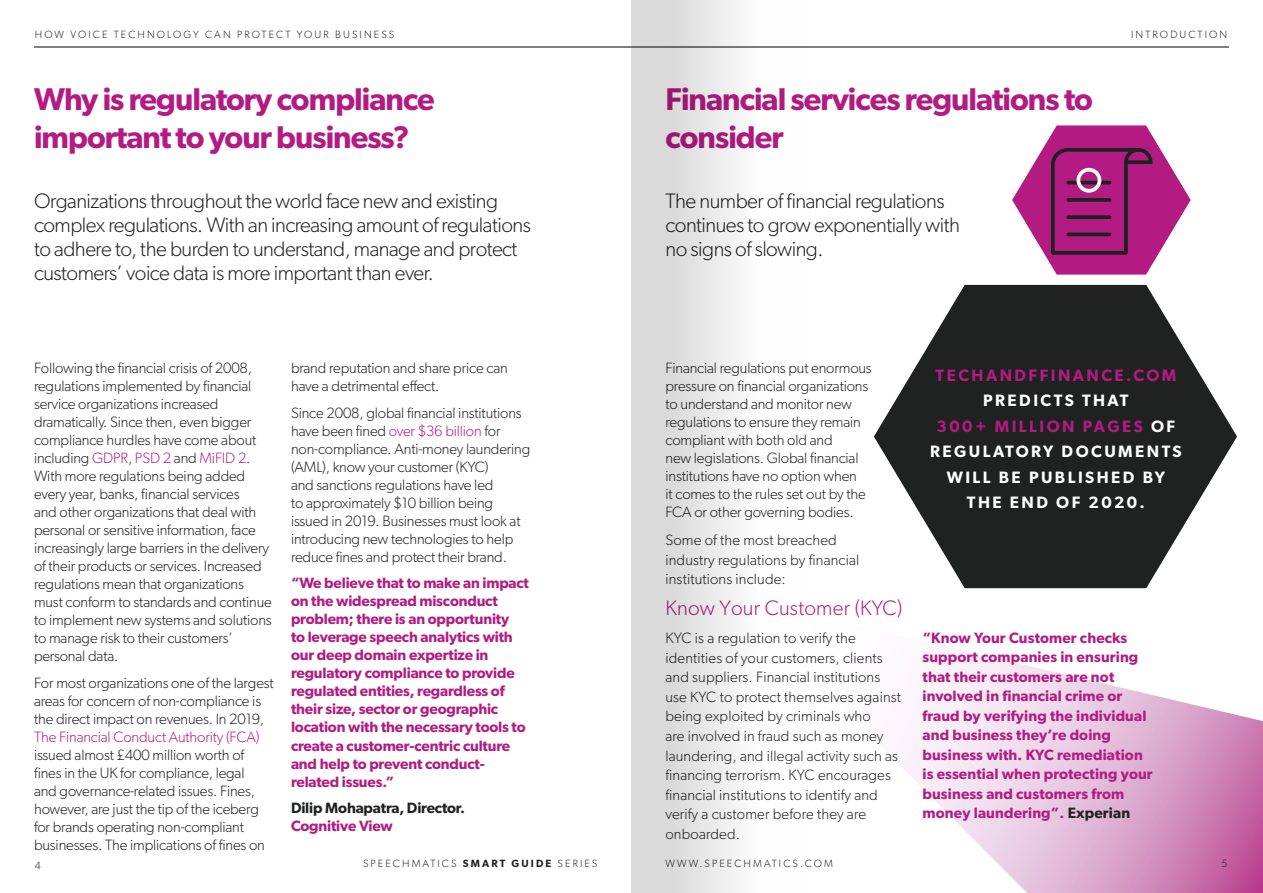
<style>
.page{position:relative;width:1263px;height:893px;background:#fff}
.page>*{position:absolute;margin:0;border:0;box-sizing:border-box;transform-origin:0 0}
.t1{font:600 31.5px/37.8px "Gibson";letter-spacing:-.03em;color:#b31b82}
.t2{font:300 21px/24px "Gibson";letter-spacing:-.025em;color:#202121}
.t3{font:300 21px "Gibson";letter-spacing:.01em;color:#b31b82}
.t4{font:600 16.5px/25.5px "Gibson";letter-spacing:.15em;color:#fff;text-align:center}
.t5{font:600 16.5px "Gibson";letter-spacing:.15em;color:#b31b82}
.t6{font:300 15px/18px "Gibson";letter-spacing:-.01em;color:#202121}
.t7{font:300 15px/19.5px "Gibson";letter-spacing:.01em;color:#202121}
.t8{font:600 15px/18px "Gibson";letter-spacing:-.01em;color:#b31b82}
.t9{font:600 15px/19.5px "Gibson";letter-spacing:.01em;color:#b31b82}
.t10{font:300 15px "Gibson";letter-spacing:-.01em;color:#b31b82}
.t11{font:600 15px "Gibson";letter-spacing:-.01em;color:#202121}
.t12{font:300 10.5px "Gibson";letter-spacing:.2em;color:#202121}
.s1{color:#b31b82}
.s2{color:#202121}
.s3{font-weight:600}
</style>
<div class="page">
<svg style="left:893px;top:648px;width:370px;height:245px"></svg>
<hr style="left:34px;top:47px;width:1195px;height:1px;background:#000">
<svg style="left:874px;top:285px;width:363px;height:303px;fill:#202121"></svg>
<svg style="left:1012px;top:125px;width:179px;height:150px"></svg>
<hr style="left:1068px;top:181px;width:41px;height:3px;background:#202121">
<svg style="left:1068px;top:198px;width:41px;height:4px"></svg>
<svg style="left:1068px;top:215px;width:41px;height:4px"></svg>
<hr style="left:1068px;top:233px;width:41px;height:3px;background:#202121">
<div style="left:1076px;top:168px;width:25px;height:25px;border:4px solid #fff;border-radius:50%"></div>
<div style="left:631px;top:0;width:173px;height:893px;background:linear-gradient(to right,#d3d3d3,#fff)"></div>
<p class="t12" style="left:35px;top:28px;width:361px">HOW VOICE TECHNOLOGY CAN PROTECT YOUR BUSINESS</p>
<h1 class="t1" style="left:34px;top:80px;width:402px">Why is regulatory compliance important to your business?</h1>
<h2 class="t2" style="left:34px;top:189px;width:498px">Organizations throughout the world face new and existing complex regulations. With an increasing amount of regulations to adhere to, the burden to understand, manage and protect customers’ voice data is more important than ever.</h2>
<p class="t6" style="left:34px;top:359px;width:239px">Following the financial crisis of 2008, regulations implemented by financial service organizations increased dramatically. Since then, even bigger compliance hurdles have come about including <span class="s1">GDPR</span>, <span class="s1">PSD 2</span> and <span class="s1">MiFID 2</span>.<br>With more regulations being added every year, banks, financial services<br>and other organizations that deal with personal or sensitive information, face increasingly large barriers in the delivery of their products or services. Increased regulations mean that organizations must conform to standards and continue to implement new systems and solutions to manage risk to their customers’ personal data.</p>
<p class="t6" style="left:34px;top:674px;width:241px">For most organizations one of the largest areas for concern of non-compliance is the direct impact on revenues. In 2019,</p>
<p class="t10" style="left:34px;top:728px;width:227px">The Financial Conduct Authority (FCA)</p>
<p class="t6" style="left:34px;top:746px;width:232px">issued almost £400 million worth of fines in the UK for compliance, legal and governance-related issues. Fines, however, are just the tip of the iceberg for brands operating non-compliant businesses. The implications of fines on</p>
<p class="t6" style="left:291px;top:359px;width:218px">brand reputation and share price can have a detrimental effect.</p>
<p class="t6" style="left:291px;top:404px;width:241px">Since 2008, global financial institutions have been fined <span class="s1">over $36 billion</span> for non-compliance. Anti-money laundering (AML), know your customer (KYC)<br>and sanctions regulations have led<br>to approximately $10 billion being issued in 2019. Businesses must look at introducing new technologies to help reduce fines and protect their brand.</p>
<p class="t8" style="left:291px;top:574px;width:239px">“We believe that to make an impact on the widespread misconduct problem; there is an opportunity<br>to leverage speech analytics with our deep domain expertize in regulatory compliance to provide regulated entities, regardless of their size, sector or geographic location with the necessary tools to create a customer-centric culture and help to prevent conduct&shy;related issues.”</p>
<p class="t11" style="left:291px;top:799px;width:176px">Dilip Mohapatra, Director.</p>
<p class="t8" style="left:291px;top:816px;width:103px">Cognitive View</p>
<h1 class="t1" style="left:665px;top:80px;width:429px">Financial services regulations to consider</h1>
<h2 class="t2" style="left:665px;top:189px;width:296px">The number of financial regulations continues to grow exponentially with no signs of slowing.</h2>
<p class="t12" style="left:1131px;top:28px;width:98px">INTRODUCTION</p>
<p class="t6" style="left:665px;top:359px;width:208px">Financial regulations put enormous pressure on financial organizations to understand and monitor new regulations to ensure they remain compliant with both old and<br>new legislations. Global financial institutions have no option when<br>it comes to the rules set out by the FCA or other governing bodies.</p>
<p class="t7" style="left:665px;top:530px;width:195px">Some of the most breached industry regulations by financial institutions include:</p>
<h2 class="t3" style="left:665px;top:596px;width:238px">Know Your Customer (KYC)</h2>
<p class="t7" style="left:665px;top:628px;width:237px">KYC is a regulation to verify the identities of your customers, clients and suppliers. Financial institutions use KYC to protect themselves against being exploited by criminals who<br>are involved in fraud such as money laundering, and illegal activity such as financing terrorism. KYC encourages financial institutions to identify and verify a customer before they are onboarded.</p>
<p class="t9" style="left:922px;top:627px;width:232px">“Know Your Customer checks support companies in ensuring that their customers are not involved in financial crime or fraud by verifying the individual and business they’re doing business with. KYC remediation is essential when protecting your business and customers from money laundering”. <span class="s2">Experian</span></p>
<p class="t5" style="left:935px;top:365px;width:242px">TECHANDFFINANCE.COM</p>
<p class="t4" style="left:930px;top:387px;width:253px">PREDICTS THAT<br><span class="s1">300+ MILLION PAGES</span> OF<br>REGULATORY DOCUMENTS<br>WILL BE PUBLISHED BY<br>THE END OF 2020.</p>
<p class="t12" style="left:35px;top:859px;width:7px">4</p>
<p class="t12" style="left:363px;top:857px;width:236px">SPEECHMATICS <span class="s3">SMART GUIDE</span> SERIES</p>
<p class="t12" style="left:665px;top:857px;width:169px">WWW.SPEECHMATICS.COM</p>
<p class="t12" style="left:1221px;top:857px;width:7px">5</p>
</div>
